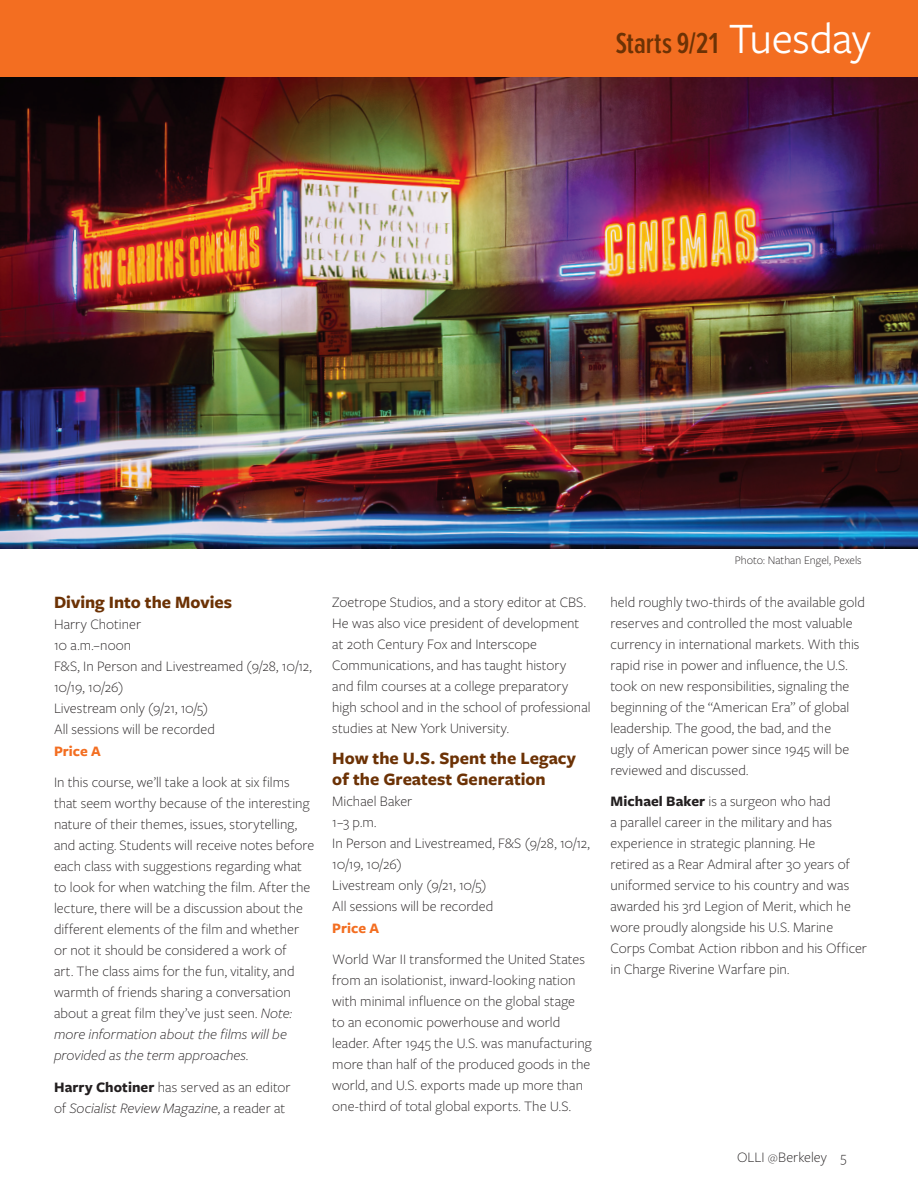
<style>
.page{position:relative;width:918px;height:1188px;background:#fff}
.page>*{position:absolute;margin:0;border:0;box-sizing:border-box;transform-origin:0 0}
.t1{font:600 30px "Proxima Nova Ex Cn";letter-spacing:.005em;color:#6c3205}
.Fall_Course_Title{font:700 18px/21px "Freight Sans Pro";color:#6c3205}
.Freight_Sans_BodyTex{font:300 15px/21px "Freight Sans Pro";color:#231f20}
.Course_Price{font:700 15px "Freight Sans Pro";color:#f36e21}
.Photo_Caption_2{font:300 12px "Freight Sans Pro";color:#231f20}
.s1{font-family:"Freight Sans Pro";font-weight:400;font-size:45px;color:#fff}
.s2{font-style:italic}
.s3{font-weight:700}
.s4{font-size:12px}
</style>
<div class="page">
<div style="left:0;top:0;width:918px;height:77px;background:#f36e21"></div>
<img style="left:0;top:77px;width:918px;height:472px">
<p class="t1" style="left:616px;top:26px;width:257px">Starts 9/21 <span class="s1">Tuesday</span></p>
<p class="Fall_Course_Title" style="left:54px;top:591px;width:180px">Diving Into the Movies</p>
<p class="Freight_Sans_BodyTex" style="left:54px;top:614px;width:259px">Harry Chotiner<br>10 a.m.–noon<br>F&amp;S, In Person and Livestreamed (9/28, 10/12,<br>10/19, 10/26)<br>Livestream only (9/21, 10/5)<br>All sessions will be recorded</p>
<p class="Course_Price" style="left:54px;top:741px;width:48px">Price A</p>
<p class="Freight_Sans_BodyTex" style="left:54px;top:771px;width:262px">In this course, we’ll take a look at six films that seem worthy because of the interesting nature of their themes, issues, storytelling, and acting. Students will receive notes before each class with suggestions regarding what to look for when watching the film. After the lecture, there will be a discussion about the different elements of the film and whether or not it should be considered a work of<br>art. The class aims for the fun, vitality, and warmth of friends sharing a conversation about a great film they’ve just seen. <span class="s2">Note: more information about the films will be provided as the term approaches.</span></p>
<p class="Freight_Sans_BodyTex" style="left:54px;top:1076px;width:238px"><span class="s3">Harry Chotiner</span> has served as an editor of <span class="s2">Socialist Review Magazine</span>, a reader at</p>
<p class="Freight_Sans_BodyTex" style="left:332px;top:591px;width:260px">Zoetrope Studios, and a story editor at CBS.<br>He was also vice president of development at 20th Century Fox and Interscope Communications, and has taught history and film courses at a college preparatory high school and in the school of professional studies at New York University.</p>
<p class="Fall_Course_Title" style="left:332px;top:747px;width:245px">How the U.S. Spent the Legacy of the Greatest Generation</p>
<p class="Freight_Sans_BodyTex" style="left:332px;top:790px;width:259px">Michael Baker<br>1–3 p.m.<br>In Person and Livestreamed, F&amp;S (9/28, 10/12,<br>10/19, 10/26)<br>Livestream only (9/21, 10/5)<br>All sessions will be recorded</p>
<p class="Course_Price" style="left:332px;top:917px;width:48px">Price A</p>
<p class="Freight_Sans_BodyTex" style="left:332px;top:948px;width:261px">World War II transformed the United States from an isolationist, inward-looking nation with minimal influence on the global stage<br>to an economic powerhouse and world leader. After 1945 the U.S. was manufacturing more than half of the produced goods in the world, and U.S. exports made up more than one-third of total global exports. The U.S.</p>
<p class="Photo_Caption_2" style="left:735px;top:552px;width:128px">Photo: Nathan Engel, Pexels</p>
<p class="Freight_Sans_BodyTex" style="left:610px;top:591px;width:256px">held roughly two-thirds of the available gold reserves and controlled the most valuable currency in international markets. With this rapid rise in power and influence, the U.S. took on new responsibilities, signaling the beginning of the “American Era” of global leadership. The good, the bad, and the<br>ugly of American power since 1945 will be reviewed and discussed.</p>
<p class="Freight_Sans_BodyTex" style="left:610px;top:790px;width:258px"><span class="s3">Michael Baker</span> is a surgeon who had<br>a parallel career in the military and has experience in strategic planning. He<br>retired as a Rear Admiral after 30 years of uniformed service to his country and was awarded his 3rd Legion of Merit, which he wore proudly alongside his U.S. Marine Corps Combat Action ribbon and his Officer in Charge Riverine Warfare pin.</p>
<p class="Freight_Sans_BodyTex" style="left:737px;top:1146px;width:111px">OLLI <span class="s4">@</span>Berkeley 5</p>
</div>
